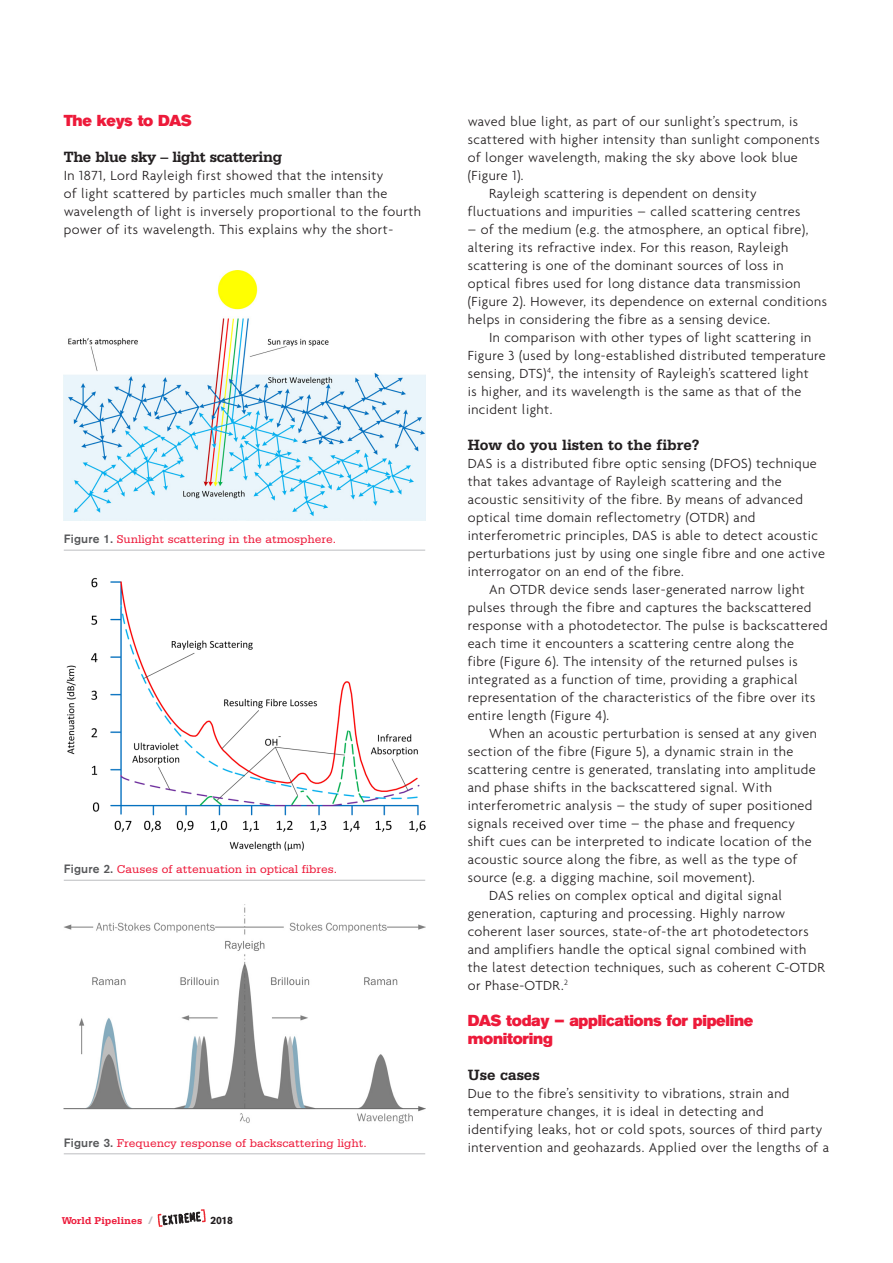
<style>
.page{position:relative;width:893px;height:1263px;background:#fff}
.page>*{position:absolute;margin:0;border:0;box-sizing:border-box;transform-origin:0 0}
.WP_SubheadOne{font:15.75px/18px "Volvo Sans Super";letter-spacing:-.02em;color:#ed1a3a}
.WP_SubheadTwo{font:700 15.75px "Serifa BT";color:#231f20}
.WP_SubheadTwo-2{font:700 15.75px "Serifa BT";letter-spacing:-.02em;color:#231f20}
.WP_Body_Text{font:300 14.25px/18px "Agenda";letter-spacing:.03em;color:#231f20}
.WP_1st_Paragraph{font:300 14.25px/18px "Agenda";letter-spacing:.03em;color:#231f20}
.WP_Caption{font:12px "Serifa";color:#ed1a3a}
.t1{font:700 10.5px "Serifa";color:#ed1a3a}
.t2{font:700 10.5px "Volvo Sans";color:#231f20}
.s1{font-family:"Volvo Sans";font-weight:500;color:#57585a}
.s2{font-family:"Volvo Sans";color:#bcbdc0}
</style>
<div class="page">
<img style="left:64px;top:270px;width:361px;height:250px">
<img style="left:66px;top:577px;width:359px;height:274px">
<img style="left:64px;top:907px;width:361px;height:217px">
<hr style="left:64px;top:550px;width:361px;height:1px;background:#bcbdc0">
<hr style="left:64px;top:880px;width:361px;height:1px;background:#bcbdc0">
<hr style="left:64px;top:1153px;width:361px;height:1px;background:#bcbdc0">
<svg style="left:158px;top:1209px;width:48px;height:18px"></svg>
<p class="WP_SubheadOne" style="left:64px;top:112px;width:130px">The keys to DAS</p>
<p class="WP_SubheadTwo-2" style="left:64px;top:147px;width:220px">The blue sky – light scattering</p>
<p class="WP_1st_Paragraph" style="left:64px;top:166px;width:359px">In 1871, Lord Rayleigh first showed that the intensity<br>of light scattered by particles much smaller than the wavelength of light is inversely proportional to the fourth power of its wavelength. This explains why the short-</p>
<p class="WP_Caption" style="left:64px;top:533px;width:274px"><span class="s1">Figure 1.</span> Sunlight scattering in the atmosphere.</p>
<p class="WP_Caption" style="left:64px;top:863px;width:275px"><span class="s1">Figure 2.</span> Causes of attenuation in optical fibres.</p>
<p class="WP_Caption" style="left:64px;top:1136px;width:305px"><span class="s1">Figure 3.</span> Frequency response of backscattering light.</p>
<p class="t1" style="left:62px;top:1214px;width:93px">World Pipelines <span class="s2">/</span></p>
<p class="t2" style="left:210px;top:1214px;width:24px">2018</p>
<p class="WP_1st_Paragraph" style="left:468px;top:112px;width:354px">waved blue light, as part of our sunlight’s spectrum, is scattered with higher intensity than sunlight components of longer wavelength, making the sky above look blue (Figure 1).</p>
<p class="WP_Body_Text" style="left:468px;top:184px;width:334px;text-indent:21px">Rayleigh scattering is dependent on density fluctuations and impurities – called scattering centres</p>
<p class="WP_Body_Text" style="left:468px;top:220px;width:361px">– of the medium (e.g. the atmosphere, an optical fibre), altering its refractive index. For this reason, Rayleigh scattering is one of the dominant sources of loss in optical fibres used for long distance data transmission (Figure 2). However, its dependence on external conditions helps in considering the fibre as a sensing device.</p>
<p class="WP_Body_Text" style="left:468px;top:328px;width:360px;text-indent:21px">In comparison with other types of light scattering in Figure 3 (used by long-established distributed temperature sensing, DTS)<sup>4</sup>, the intensity of Rayleigh’s scattered light<br>is higher, and its wavelength is the same as that of the incident light.</p>
<p class="WP_SubheadTwo" style="left:468px;top:435px;width:233px">How do you listen to the fibre?</p>
<p class="WP_1st_Paragraph" style="left:468px;top:454px;width:359px">DAS is a distributed fibre optic sensing (DFOS) technique that takes advantage of Rayleigh scattering and the acoustic sensitivity of the fibre. By means of advanced optical time domain reflectometry (OTDR) and interferometric principles, DAS is able to detect acoustic perturbations just by using one single fibre and one active interrogator on an end of the fibre.</p>
<p class="WP_Body_Text" style="left:468px;top:580px;width:361px;text-indent:21px">An OTDR device sends laser-generated narrow light pulses through the fibre and captures the backscattered response with a photodetector. The pulse is backscattered each time it encounters a scattering centre along the<br>fibre (Figure 6). The intensity of the returned pulses is integrated as a function of time, providing a graphical representation of the characteristics of the fibre over its entire length (Figure 4).</p>
<p class="WP_Body_Text" style="left:468px;top:724px;width:351px;text-indent:21px">When an acoustic perturbation is sensed at any given section of the fibre (Figure 5), a dynamic strain in the scattering centre is generated, translating into amplitude and phase shifts in the backscattered signal. With interferometric analysis – the study of super positioned signals received over time – the phase and frequency shift cues can be interpreted to indicate location of the acoustic source along the fibre, as well as the type of source (e.g. a digging machine, soil movement).</p>
<p class="WP_Body_Text" style="left:468px;top:886px;width:359px;text-indent:21px">DAS relies on complex optical and digital signal generation, capturing and processing. Highly narrow coherent laser sources, state-of-the art photodetectors and amplifiers handle the optical signal combined with the latest detection techniques, such as coherent C-OTDR or Phase-OTDR.<sup>2</sup></p>
<p class="WP_SubheadOne" style="left:468px;top:1012px;width:287px">DAS today – applications for pipeline monitoring</p>
<p class="WP_SubheadTwo" style="left:468px;top:1065px;width:73px">Use cases</p>
<p class="WP_1st_Paragraph" style="left:468px;top:1084px;width:363px">Due to the fibre’s sensitivity to vibrations, strain and temperature changes, it is ideal in detecting and identifying leaks, hot or cold spots, sources of third party intervention and geohazards. Applied over the lengths of a</p>
</div>
